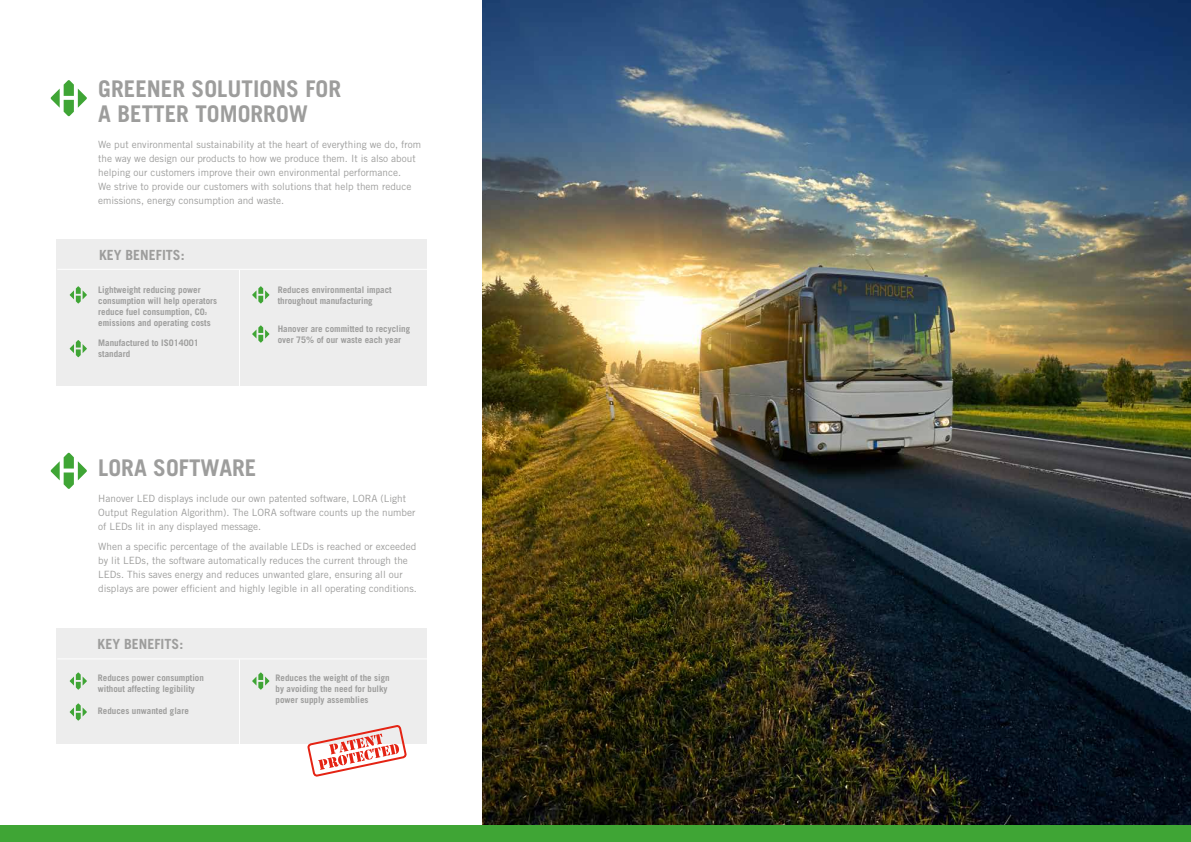
<style>
.page{position:relative;width:1191px;height:842px;background:#fff}
.page>*{position:absolute;margin:0;border:0;box-sizing:border-box;transform-origin:0 0}
.t1{font:700 23px/25px "Trade Gothic";color:#9d9d9c}
.t2{font:700 14px "Trade Gothic";color:#9d9d9c}
.t3{font:10px/14px "Trade Gothic";color:#9d9d9c}
.t4{font:700 9px/11px "Trade Gothic";color:#9d9d9c}
.t5{font:700 4px "Trade Gothic";color:#9d9d9c}
</style>
<div class="page">
<img style="left:482px;top:0;width:709px;height:826px">
<div style="left:0;top:826px;width:1191px;height:16px;background:#3fa535"></div>
<svg style="left:51px;top:80px;width:36px;height:36px"></svg>
<div style="left:57px;top:239px;width:370px;height:147px;background:#ededed"></div>
<hr style="left:57px;top:269px;width:404px;height:1px;background:#fff">
<svg style="left:70px;top:286px;width:17px;height:18px"></svg>
<svg style="left:252px;top:286px;width:17px;height:18px"></svg>
<svg style="left:252px;top:325px;width:17px;height:18px"></svg>
<svg style="left:70px;top:340px;width:17px;height:17px"></svg>
<hr style="left:239px;top:270px;width:1px;height:131px;background:#fff">
<svg style="left:51px;top:453px;width:36px;height:36px"></svg>
<div style="left:57px;top:628px;width:370px;height:115px;background:#ededed"></div>
<hr style="left:57px;top:658px;width:404px;height:1px;background:#fff">
<svg style="left:70px;top:672px;width:17px;height:18px"></svg>
<svg style="left:252px;top:672px;width:17px;height:18px"></svg>
<svg style="left:70px;top:703px;width:17px;height:18px"></svg>
<hr style="left:239px;top:659px;width:1px;height:129px;background:#fff">
<svg style="left:308px;top:725px;width:98px;height:52px"></svg>
<h1 class="t1" style="left:98px;top:76px;width:244px">GREENER SOLUTIONS FOR<br>A BETTER TOMORROW</h1>
<p class="t3" style="left:98px;top:137px;width:324px">We put environmental sustainability at the heart of everything we do, from the way we design our products to how we produce them. It is also about helping our customers improve their own environmental performance.<br>We strive to provide our customers with solutions that help them reduce emissions, energy consumption and waste.</p>
<h2 class="t2" style="left:99px;top:246px;width:87px">KEY BENEFITS:</h2>
<p class="t4" style="left:98px;top:284px;width:121px">Lightweight reducing power consumption will help operators reduce fuel consumption, CO</p>
<p class="t5" style="left:205px;top:311px;width:4px">2</p>
<p class="t4" style="left:98px;top:313px;width:114px;line-height:19.5px">emissions and operating costs<br>Manufactured to ISO14001</p>
<p class="t4" style="left:98px;top:348px;width:33px">standard</p>
<p class="t4" style="left:278px;top:284px;width:116px">Reduces environmental impact throughout manufacturing</p>
<p class="t4" style="left:278px;top:323px;width:134px">Hanover are committed to recycling over 75% of our waste each year</p>
<h1 class="t1" style="left:98px;top:455px;width:160px">LORA SOFTWARE</h1>
<p class="t3" style="left:98px;top:492px;width:319px">Hanover LED displays include our own patented software, LORA (Light<br>Output Regulation Algorithm). The LORA software counts up the number of LEDs lit in any displayed message.</p>
<p class="t3" style="left:98px;top:539px;width:320px">When a specific percentage of the available LEDs is reached or exceeded by lit LEDs, the software automatically reduces the current through the LEDs. This saves energy and reduces unwanted glare, ensuring all our displays are power efficient and highly legible in all operating conditions.</p>
<h2 class="t2" style="left:98px;top:635px;width:87px">KEY BENEFITS:</h2>
<p class="t4" style="left:98px;top:672px;width:108px">Reduces power consumption without affecting legibility</p>
<p class="t4" style="left:98px;top:705px;width:93px">Reduces unwanted glare</p>
<p class="t4" style="left:276px;top:672px;width:116px">Reduces the weight of the sign by avoiding the need for bulky power supply assemblies</p>
</div>
